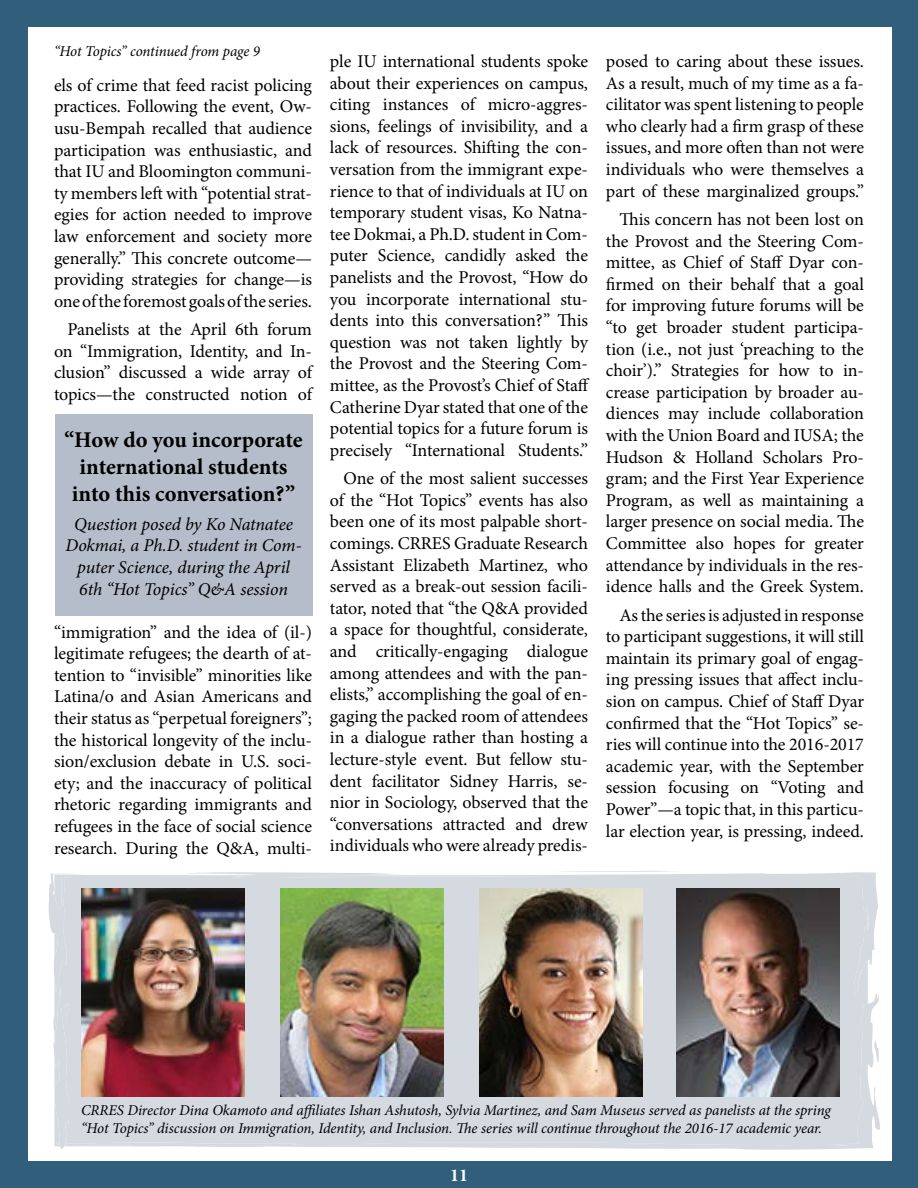
<style>
.page{position:relative;width:918px;height:1188px;background:#315f7b}
.page>*{position:absolute;margin:0;border:0;box-sizing:border-box;transform-origin:0 0}
.t1{font:700 22.5px/27px "Minion Pro";letter-spacing:-.005em;color:#000;text-align:center}
.t2{font:18px/21.6px "Minion Pro";letter-spacing:-.005em;color:#000;text-align:justify}
.t3{font:italic 18px/21.6px "Minion Pro";letter-spacing:-.01em;color:#000;text-align:center}
.t4{font:700 18px "Minion Pro";color:#fff}
.t5{font:italic 15px/18px "Minion Pro";letter-spacing:-.01em;color:#000}
</style>
<div class="page">
<div style="left:28px;top:27px;width:864px;height:1134px;background:#fff"></div>
<div style="left:84px;top:995px;width:796px;height:155px;background:#d5d9e0"></div>
<svg style="left:180px;top:872px;width:698px;height:123px;background:#d5d8dd"></svg>
<svg style="left:874px;top:1040px;width:5px;height:23px"></svg>
<svg style="left:103px;top:876px;width:95px;height:1px"></svg>
<svg style="left:564px;top:870px;width:109px;height:2px"></svg>
<svg style="left:48px;top:874px;width:36px;height:275px"></svg>
<img style="left:677px;top:889px;width:163px;height:208px">
<img style="left:81px;top:889px;width:163px;height:208px">
<img style="left:479px;top:889px;width:163px;height:208px">
<img style="left:280px;top:889px;width:163px;height:208px">
<div style="left:55px;top:415px;width:258px;height:201px;background:#b6bdca"></div>
<p class="t5" style="left:54px;top:42px;width:208px">“Hot Topics” continued from page 9</p>
<p class="t2" style="left:54px;top:74px;width:260px">els of crime that feed racist policing practices. Following the event, Ow&shy;usu-Bempah recalled that audience participation was enthusiastic, and that IU and Bloomington communi&shy;ty members left with “potential strat&shy;egies for action needed to improve law enforcement and society more generally.” This concrete outcome— providing strategies for change—is one of the foremost goals of the series.</p>
<p class="t2" style="left:54px;top:319px;width:260px;text-indent:14px">Panelists at the April 6th forum on “Immigration, Identity, and In&shy;clusion” discussed a wide array of topics—the constructed notion of</p>
<p class="t1" style="left:65px;top:426px;width:239px">“How do you incorporate international students into this conversation?”</p>
<p class="t3" style="left:66px;top:513px;width:238px">Question posed by Ko Natnatee<br>Dokmai, a Ph.D. student in Com&shy;puter Science, during the April<br>6th “Hot Topics” Q&amp;A session</p>
<p class="t2" style="left:54px;top:621px;width:260px">“immigration” and the idea of (il-) legitimate refugees; the dearth of at&shy;tention to “invisible” minorities like Latina/o and Asian Americans and their status as “perpetual foreigners”; the historical longevity of the inclu&shy;sion/exclusion debate in U.S. soci&shy;ety; and the inaccuracy of political rhetoric regarding immigrants and refugees in the face of social science research. During the Q&amp;A, multi-</p>
<p class="t2" style="left:330px;top:51px;width:261px">ple IU international students spoke about their experiences on campus, citing instances of micro-aggres&shy;sions, feelings of invisibility, and a lack of resources. Shifting the con&shy;versation from the immigrant expe&shy;rience to that of individuals at IU on temporary student visas, Ko Natna&shy;tee Dokmai, a Ph.D. student in Com&shy;puter Science, candidly asked the panelists and the Provost, “How do you incorporate international stu&shy;dents into this conversation?” This question was not taken lightly by the Provost and the Steering Com&shy;mittee, as the Provost’s Chief of Staff Catherine Dyar stated that one of the potential topics for a future forum is precisely “International Students.”</p>
<p class="t2" style="left:330px;top:468px;width:260px;text-indent:14px">One of the most salient successes of the “Hot Topics” events has also been one of its most palpable short&shy;comings. CRRES Graduate Research Assistant Elizabeth Martinez, who served as a break-out session facili&shy;tator, noted that “the Q&amp;A provided a space for thoughtful, considerate, and critically-engaging dialogue among attendees and with the pan&shy;elists,” accomplishing the goal of en&shy;gaging the packed room of attendees in a dialogue rather than hosting a lecture-style event. But fellow stu&shy;dent facilitator Sidney Harris, se&shy;nior in Sociology, observed that the “conversations attracted and drew individuals who were already predis-</p>
<p class="t2" style="left:606px;top:51px;width:260px">posed to caring about these issues.<br>As a result, much of my time as a fa&shy;cilitator was spent listening to people who clearly had a firm grasp of these issues, and more often than not were individuals who were themselves a part of these marginalized groups.”</p>
<p class="t2" style="left:606px;top:209px;width:260px;text-indent:14px">This concern has not been lost on the Provost and the Steering Com&shy;mittee, as Chief of Staff Dyar con&shy;firmed on their behalf that a goal for improving future forums will be “to get broader student participa&shy;tion (i.e., not just ‘preaching to the choir’).” Strategies for how to in&shy;crease participation by broader au&shy;diences may include collaboration with the Union Board and IUSA; the Hudson &amp; Holland Scholars Pro&shy;gram; and the First Year Experience Program, as well as maintaining a larger presence on social media. The Committee also hopes for greater attendance by individuals in the res&shy;idence halls and the Greek System.</p>
<p class="t2" style="left:606px;top:604px;width:260px;text-indent:14px">As the series is adjusted in response to participant suggestions, it will still maintain its primary goal of engag&shy;ing pressing issues that affect inclu&shy;sion on campus. Chief of Staff Dyar confirmed that the “Hot Topics” se&shy;ries will continue into the 2016-2017 academic year, with the September session focusing on “Voting and Power”—a topic that, in this particu&shy;lar election year, is pressing, indeed.</p>
<p class="t5" style="left:81px;top:1101px;width:751px">CRRES Director Dina Okamoto and affiliates Ishan Ashutosh, Sylvia Martinez, and Sam Museus served as panelists at the spring “Hot Topics” discussion on Immigration, Identity, and Inclusion. The series will continue throughout the 2016-17 academic year.</p>
<p class="t4" style="left:450px;top:1163px;width:19px">11</p>
</div>
